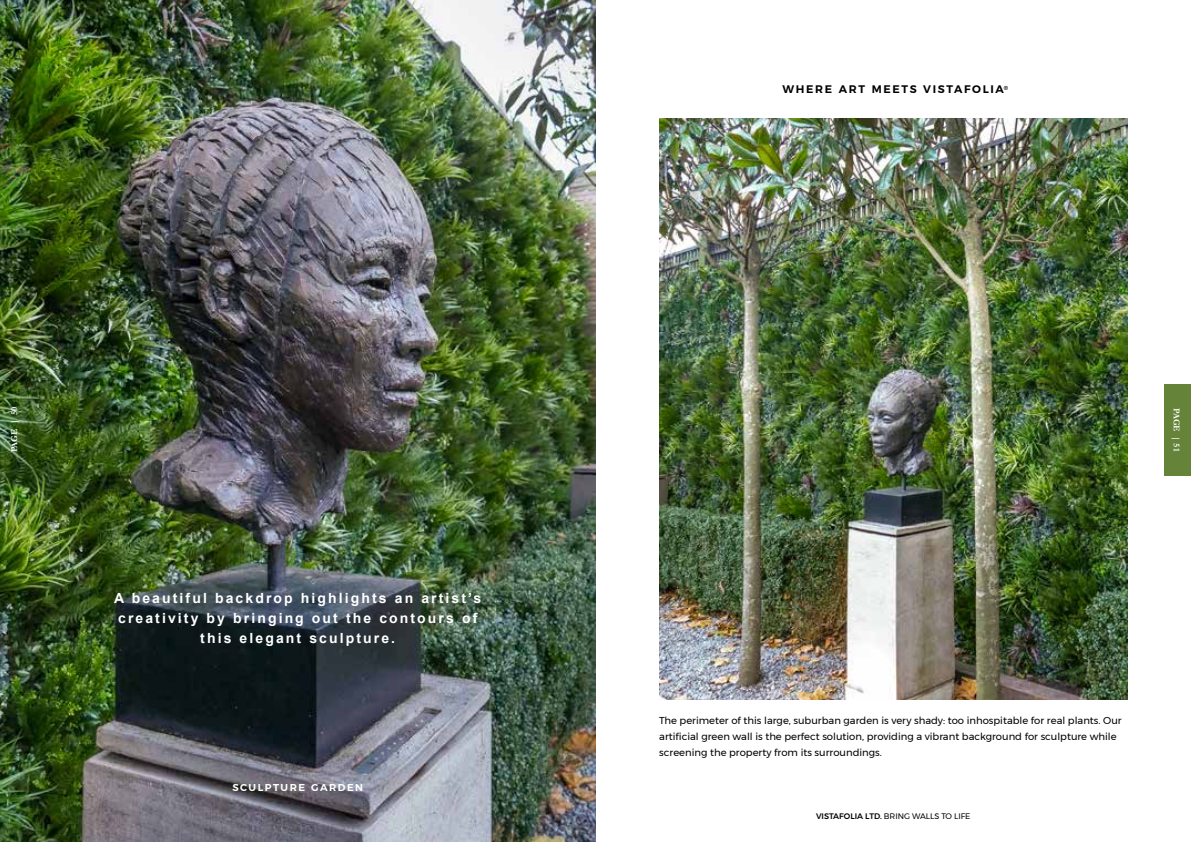
<style>
.page{position:relative;width:1191px;height:842px;background:#fff}
.page>*{position:absolute;margin:0;border:0;box-sizing:border-box;transform-origin:0 0}
.t1{font:700 14px/20px "Arial";letter-spacing:.15em;color:#fff;text-align:center}
.t2{font:600 11px "Montserrat";letter-spacing:.15em;color:#000}
.t3{font:10px/16px "Montserrat";color:#000}
.t4{font:600 10px "Montserrat";letter-spacing:.15em;color:#fff}
.t5{font:700 9px "Garamond";color:#fff}
.t6{font:8px "Montserrat";color:#000}
.t7{font:600 6px "Montserrat";color:#000}
.s1{font-weight:500}
</style>
<div class="page">
<img style="left:0;top:0;width:595px;height:842px">
<div style="left:1164px;top:384px;width:27px;height:91px;background:#658339"></div>
<img style="left:659px;top:119px;width:468px;height:581px">
<p class="t5" style="left:8px;top:452px;width:48px;rotate:-90deg">PAGE | 50</p>
<h1 class="t1" style="left:114px;top:588px;width:369px">A beautiful backdrop highlights an artist’s creativity by bringing out the contours of this elegant sculpture.</h1>
<p class="t4" style="left:232px;top:779px;width:132px">SCULPTURE GARDEN</p>
<p class="t2" style="left:782px;top:80px;width:223px">WHERE ART MEETS VISTAFOLIA</p>
<p class="t7" style="left:1003px;top:83px;width:6px">®</p>
<p class="t5" style="left:1182px;top:408px;width:45px;rotate:90deg">PAGE | 51</p>
<p class="t3" style="left:659px;top:713px;width:464px">The perimeter of this large, suburban garden is very shady: too inhospitable for real plants. Our artificial green wall is the perfect solution, providing a vibrant background for sculpture while screening the property from its surroundings.</p>
<p class="t6" style="left:816px;top:810px;width:156px"><span class="s1">VISTAFOLIA LTD.</span> BRING WALLS TO LIFE</p>
</div>
